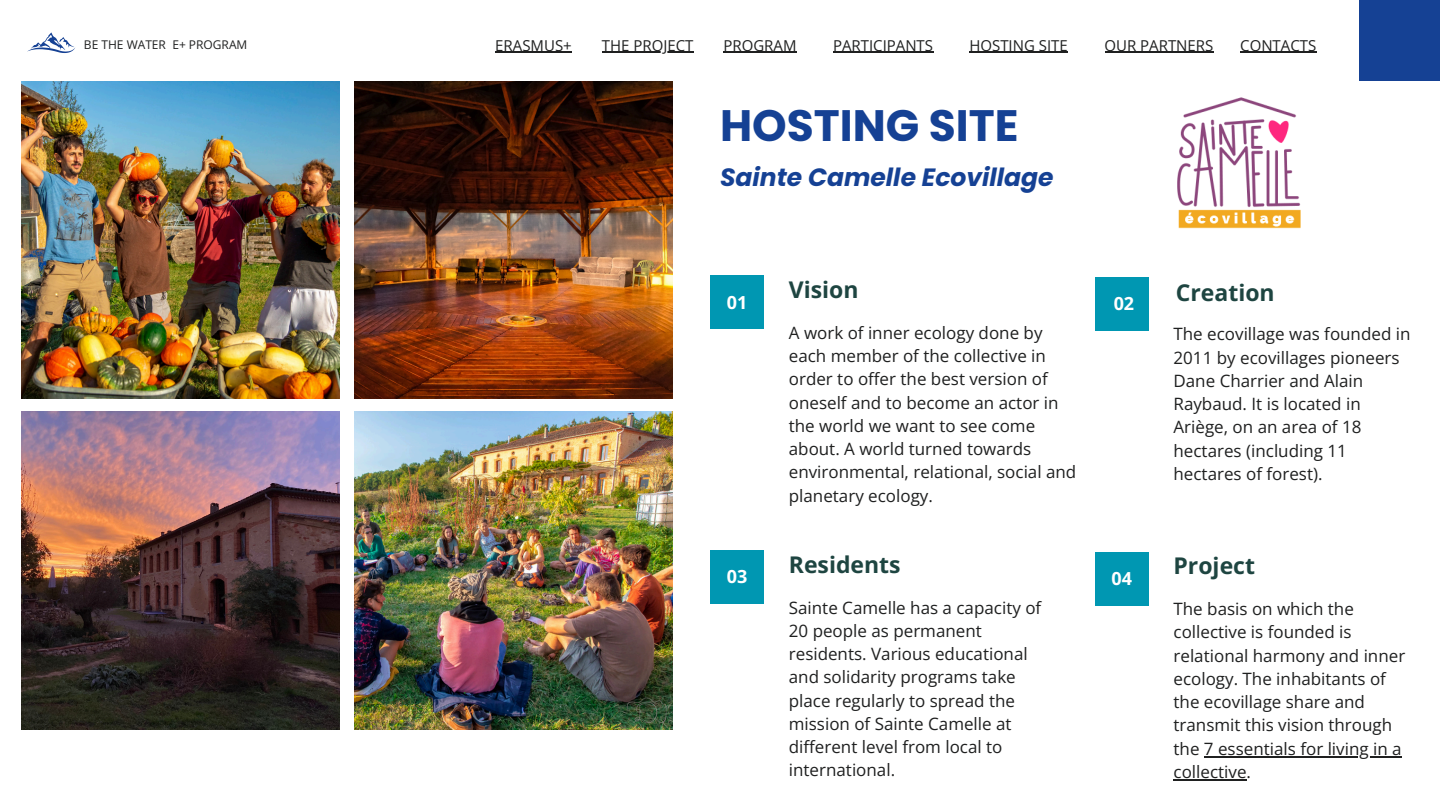
<style>
.page{position:relative;width:1440px;height:810px;background:#fff}
.page>*{position:absolute;margin:0;border:0;box-sizing:border-box;transform-origin:0 0}
.t1{font:700 44px "Poppins";color:#154194}
.t2{font:italic 700 25px "Poppins";color:#154194}
.t3{font:700 23px "Open Sans";color:#1e4541}
.t4{font:700 18px "Open Sans";color:#fff}
.t5{font:17px/23.2px "Open Sans";color:#1f2020}
.t6{font:15px "Open Sans";color:#1f2020}
.t7{font:12px "Open Sans";color:#1f2020}
</style>
<div class="page">
<img style="left:22px;top:81px;width:317px;height:317px">
<img style="left:22px;top:412px;width:317px;height:317px">
<img style="left:355px;top:81px;width:317px;height:317px">
<img style="left:355px;top:412px;width:317px;height:317px">
<div style="left:710px;top:276px;width:54px;height:53px;background:#0097b2"></div>
<div style="left:1095px;top:277px;width:53px;height:54px;background:#0097b2"></div>
<div style="left:710px;top:550px;width:54px;height:54px;background:#0097b2"></div>
<div style="left:1095px;top:552px;width:53px;height:53px;background:#0097b2"></div>
<img style="left:1177px;top:97px;width:124px;height:132px">
<hr style="left:1204px;top:756px;width:198px;height:2px;background:#1f2020">
<hr style="left:1174px;top:779px;width:73px;height:2px;background:#1f2020">
<div style="left:1359px;top:0;width:81px;height:81px;background:#154194"></div>
<svg style="left:27px;top:32px;width:48px;height:21px"></svg>
<hr style="left:1240px;top:51px;width:76px;height:2px;background:#1f2020">
<hr style="left:969px;top:51px;width:99px;height:2px;background:#1f2020">
<hr style="left:602px;top:51px;width:91px;height:2px;background:#1f2020">
<hr style="left:495px;top:51px;width:77px;height:2px;background:#1f2020">
<hr style="left:1105px;top:51px;width:108px;height:2px;background:#1f2020">
<hr style="left:833px;top:51px;width:100px;height:2px;background:#1f2020">
<hr style="left:723px;top:51px;width:74px;height:2px;background:#1f2020">
<h2 class="t7" style="left:84px;top:36px;width:165px">BE THE WATER E+ PROGRAM</h2>
<p class="t6" style="left:495px;top:35px;width:78px">ERASMUS+</p>
<h3 class="t6" style="left:602px;top:35px;width:93px">THE PROJECT</h3>
<p class="t6" style="left:723px;top:35px;width:75px">PROGRAM</p>
<h3 class="t6" style="left:833px;top:35px;width:102px">PARTICIPANTS</h3>
<h2 class="t6" style="left:969px;top:35px;width:100px">HOSTING SITE</h2>
<h2 class="t6" style="left:1105px;top:35px;width:110px">OUR PARTNERS</h2>
<p class="t6" style="left:1240px;top:35px;width:78px">CONTACTS</p>
<p class="t1" style="left:720px;top:95px;width:300px">HOSTING SITE</p>
<h1 class="t2" style="left:720px;top:160px;width:335px">Sainte Camelle Ecovillage</h1>
<p class="t4" style="left:727px;top:290px;width:22px">01</p>
<p class="t3" style="left:789px;top:274px;width:71px">Vision</p>
<h4 class="t4" style="left:1114px;top:291px;width:22px">02</h4>
<p class="t3" style="left:1176px;top:276px;width:100px">Creation</p>
<p class="t5" style="left:789px;top:321px;width:289px">A work of inner ecology done by each member of the collective in order to offer the best version of oneself and to become an actor in the world we want to see come about. A world turned towards environmental, relational, social and planetary ecology.</p>
<h4 class="t5" style="left:1174px;top:322px;width:238px">The ecovillage was founded in<br>2011 by ecovillages pioneers<br>Dane Charrier and Alain<br>Raybaud. It is located in<br>Ariège, on an area of 18 hectares (including 11 hectares of forest).</h4>
<h4 class="t4" style="left:727px;top:564px;width:22px">03</h4>
<h4 class="t3" style="left:789px;top:548px;width:113px">Residents</h4>
<h4 class="t4" style="left:1111px;top:566px;width:22px">04</h4>
<p class="t3" style="left:1174px;top:550px;width:83px">Project</p>
<p class="t5" style="left:789px;top:595px;width:254px">Sainte Camelle has a capacity of<br>20 people as permanent residents. Various educational and solidarity programs take place regularly to spread the mission of Sainte Camelle at different level from local to international.</p>
<h4 class="t5" style="left:1174px;top:597px;width:233px">The basis on which the collective is founded is relational harmony and inner ecology. The inhabitants of the ecovillage share and transmit this vision through the 7 essentials for living in a</h4>
<h4 class="t5" style="left:1174px;top:760px;width:79px">collective.</h4>
</div>
